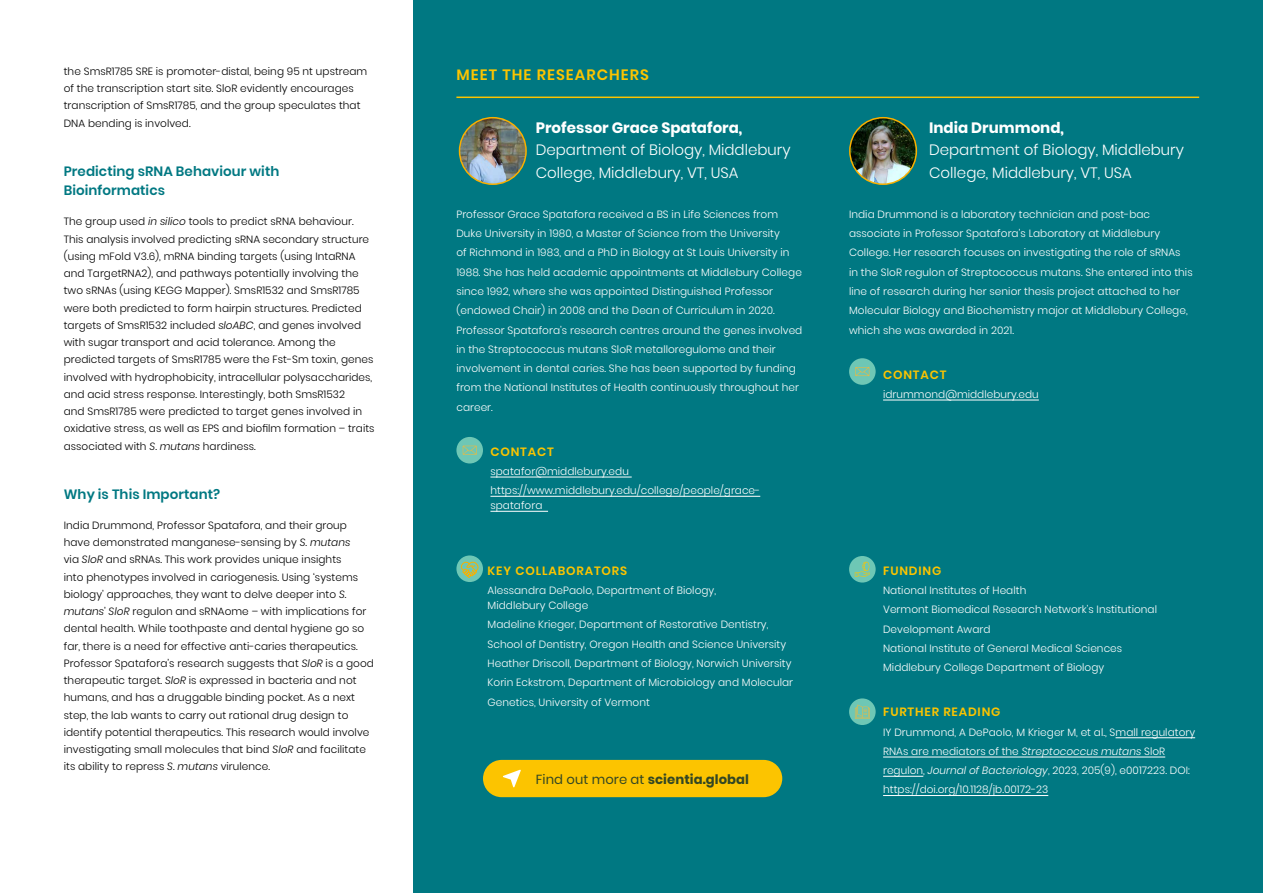
<style>
.page{position:relative;width:1263px;height:893px;background:#fff}
.page>*{position:absolute;margin:0;border:0;box-sizing:border-box;transform-origin:0 0}
.t1{font:300 15px/22.5px "Poppins";color:#fff}
.t2{font:700 15px "Poppins";color:#fff}
.t3{font:600 15px "Poppins";letter-spacing:.07em;color:#fcc400}
.t4{font:600 13.5px/19.5px "Poppins";letter-spacing:.005em;color:#007882}
.t5{font:700 13.2px "Poppins";letter-spacing:.005em;color:#334724}
.t6{font:600 12px "Poppins";letter-spacing:.07em;color:#fcc400}
.t7{font:300 10.5px/19.2px "Poppins";letter-spacing:.005em;color:#fff}
.t8{font:300 10.5px/17.2px "Poppins";letter-spacing:.005em;color:#000}
.s1{font-style:italic}
.s2{font-weight:400}
</style>
<div class="page">
<div style="left:414px;top:0;width:849px;height:893px;background:#007882"></div>
<div style="left:483px;top:760px;width:299px;height:37px;background:#fcc400;border-radius:19px"></div>
<svg style="left:503px;top:770px;width:18px;height:17px"></svg>
<hr style="left:490px;top:477px;width:142px;height:1px;background:#fff">
<hr style="left:490px;top:496px;width:270px;height:1px;background:#fff">
<hr style="left:490px;top:511px;width:58px;height:1px;background:#fff">
<hr style="left:883px;top:400px;width:156px;height:1px;background:#fff">
<hr style="left:456px;top:97px;width:743px;height:1px;background:#fcc400">
<hr style="left:1115px;top:737px;width:80px;height:1px;background:#fff">
<hr style="left:883px;top:757px;width:282px;height:1px;background:#fff">
<hr style="left:883px;top:776px;width:40px;height:1px;background:#fff">
<hr style="left:883px;top:795px;width:165px;height:1px;background:#fff">
<img style="left:459px;top:118px;width:67px;height:66px;border-radius:33px">
<div style="left:459px;top:117px;width:68px;height:68px;border:2px solid #f9b000;border-radius:50%"></div>
<img style="left:850px;top:118px;width:66px;height:66px">
<div style="left:849px;top:117px;width:68px;height:68px;border:2px solid #f9b000;border-radius:50%"></div>
<div style="left:456px;top:437px;width:27px;height:26px;background:#6ec7b5;border-radius:50%"></div>
<svg style="left:463px;top:446px;width:14px;height:9px"></svg>
<div style="left:849px;top:358px;width:27px;height:27px;background:#6ec7b5;border-radius:50%"></div>
<svg style="left:855px;top:367px;width:14px;height:9px"></svg>
<div style="left:849px;top:698px;width:27px;height:27px;background:#6ec7b5;border-radius:50%"></div>
<svg style="left:855px;top:705px;width:15px;height:14px"></svg>
<svg style="left:456px;top:555px;width:27px;height:27px"></svg>
<svg style="left:458px;top:560px;width:22px;height:18px"></svg>
<div style="left:849px;top:556px;width:27px;height:27px;background:#6ec7b5;border-radius:50%"></div>
<svg style="left:855px;top:562px;width:15px;height:15px"></svg>
<p class="t8" style="left:64px;top:63px;width:305px">the SmsR1785 SRE is promoter-distal, being 95 nt upstream of the transcription start site. SloR evidently encourages transcription of SmsR1785, and the group speculates that DNA bending is involved.</p>
<p class="t4" style="left:64px;top:161px;width:217px">Predicting sRNA Behaviour with<br>Bioinformatics</p>
<p class="t8" style="left:64px;top:213px;width:312px">The group used <span class="s1">in silico</span> tools to predict sRNA behaviour.<br>This analysis involved predicting sRNA secondary structure (using mFold V3.6), mRNA binding targets (using IntaRNA and TargetRNA2), and pathways potentially involving the two sRNAs (using KEGG Mapper). SmsR1532 and SmsR1785 were both predicted to form hairpin structures. Predicted targets of SmsR1532 included <span class="s1">sloABC</span>, and genes involved with sugar transport and acid tolerance. Among the predicted targets of SmsR1785 were the Fst-Sm toxin, genes involved with hydrophobicity, intracellular polysaccharides, and acid stress response. Interestingly, both SmsR1532<br>and SmsR1785 were predicted to target genes involved in oxidative stress, as well as EPS and biofilm formation – traits associated with <span class="s1">S. mutans</span> hardiness.</p>
<p class="t4" style="left:64px;top:484px;width:158px">Why is This Important?</p>
<p class="t8" style="left:64px;top:517px;width:312px">India Drummond, Professor Spatafora, and their group have demonstrated manganese-sensing by <span class="s1">S. mutans<br></span>via <span class="s1">SloR</span> and sRNAs. This work provides unique insights<br>into phenotypes involved in cariogenesis. Using ‘systems biology’ approaches, they want to delve deeper into <span class="s1">S. mutans</span>’ <span class="s1">SloR</span> regulon and sRNAome – with implications for dental health. While toothpaste and dental hygiene go so far, there is a need for effective anti-caries therapeutics.<br>Professor Spatafora’s research suggests that <span class="s1">SloR</span> is a good therapeutic target. <span class="s1">SloR</span> is expressed in bacteria and not humans, and has a druggable binding pocket. As a next step, the lab wants to carry out rational drug design to identify potential therapeutics. This research would involve investigating small molecules that bind <span class="s1">SloR</span> and facilitate its ability to repress <span class="s1">S. mutans</span> virulence.</p>
<h1 class="t3" style="left:456px;top:66px;width:194px">MEET THE RESEARCHERS</h1>
<h1 class="t2" style="left:536px;top:119px;width:208px">Professor Grace Spatafora,</h1>
<h1 class="t1" style="left:536px;top:139px;width:256px">Department of Biology, Middlebury<br>College, Middlebury, VT, USA</h1>
<p class="t7" style="left:456px;top:205px;width:347px">Professor Grace Spatafora received a BS in Life Sciences from Duke University in 1980, a Master of Science from the University<br>of Richmond in 1983, and a PhD in Biology at St Louis University in 1988. She has held academic appointments at Middlebury College since 1992, where she was appointed Distinguished Professor (endowed Chair) in 2008 and the Dean of Curriculum in 2020.<br>Professor Spatafora’s research centres around the genes involved in the Streptococcus mutans SloR metalloregulome and their involvement in dental caries. She has been supported by funding from the National Institutes of Health continuously throughout her career.</p>
<p class="t6" style="left:490px;top:444px;width:65px">CONTACT</p>
<p class="t7" style="left:490px;top:462px;width:272px">spatafor@middlebury.edu https://www.middlebury.edu/college/people/grace-</p>
<p class="t7" style="left:490px;top:496px;width:53px">spatafora</p>
<p class="t6" style="left:488px;top:564px;width:141px">KEY COLLABORATORS</p>
<p class="t7" style="left:488px;top:583px;width:230px;line-height:15px">Alessandra DePaolo, Department of Biology,<br>Middlebury College</p>
<p class="t7" style="left:488px;top:615px;width:307px">Madeline Krieger, Department of Restorative Dentistry, School of Dentistry, Oregon Health and Science University Heather Driscoll, Department of Biology, Norwich University Korin Eckstrom, Department of Microbiology and Molecular Genetics, University of Vermont</p>
<p class="t5" style="left:536px;top:772px;width:215px"><span class="s2">Find out more at</span> scientia.global</p>
<h1 class="t2" style="left:929px;top:119px;width:136px">India Drummond,</h1>
<h1 class="t1" style="left:929px;top:139px;width:256px">Department of Biology, Middlebury<br>College, Middlebury, VT, USA</h1>
<p class="t7" style="left:849px;top:205px;width:345px">India Drummond is a laboratory technician and post-bac associate in Professor Spatafora’s Laboratory at Middlebury College. Her research focuses on investigating the role of sRNAs<br>in the SloR regulon of Streptococcus mutans. She entered into this line of research during her senior thesis project attached to her Molecular Biology and Biochemistry major at Middlebury College, which she was awarded in 2021.</p>
<p class="t6" style="left:883px;top:367px;width:65px">CONTACT</p>
<p class="t7" style="left:883px;top:385px;width:157px">idrummond@middlebury.edu</p>
<p class="t6" style="left:883px;top:564px;width:60px">FUNDING</p>
<p class="t7" style="left:883px;top:581px;width:275px">National Institutes of Health<br>Vermont Biomedical Research Network’s Institutional Development Award<br>National Institute of General Medical Sciences Middlebury College Department of Biology</p>
<p class="t6" style="left:883px;top:705px;width:119px">FURTHER READING</p>
<p class="t7" style="left:883px;top:722px;width:314px">IY Drummond, A DePaolo, M Krieger M, et al., Small regulatory RNAs are mediators of the <span class="s1">Streptococcus mutans</span> SloR regulon, <span class="s1">Journal of Bacteriology</span>, 2023, 205(9), e0017223. DOI: https://doi.org/10.1128/jb.00172-23</p>
</div>
